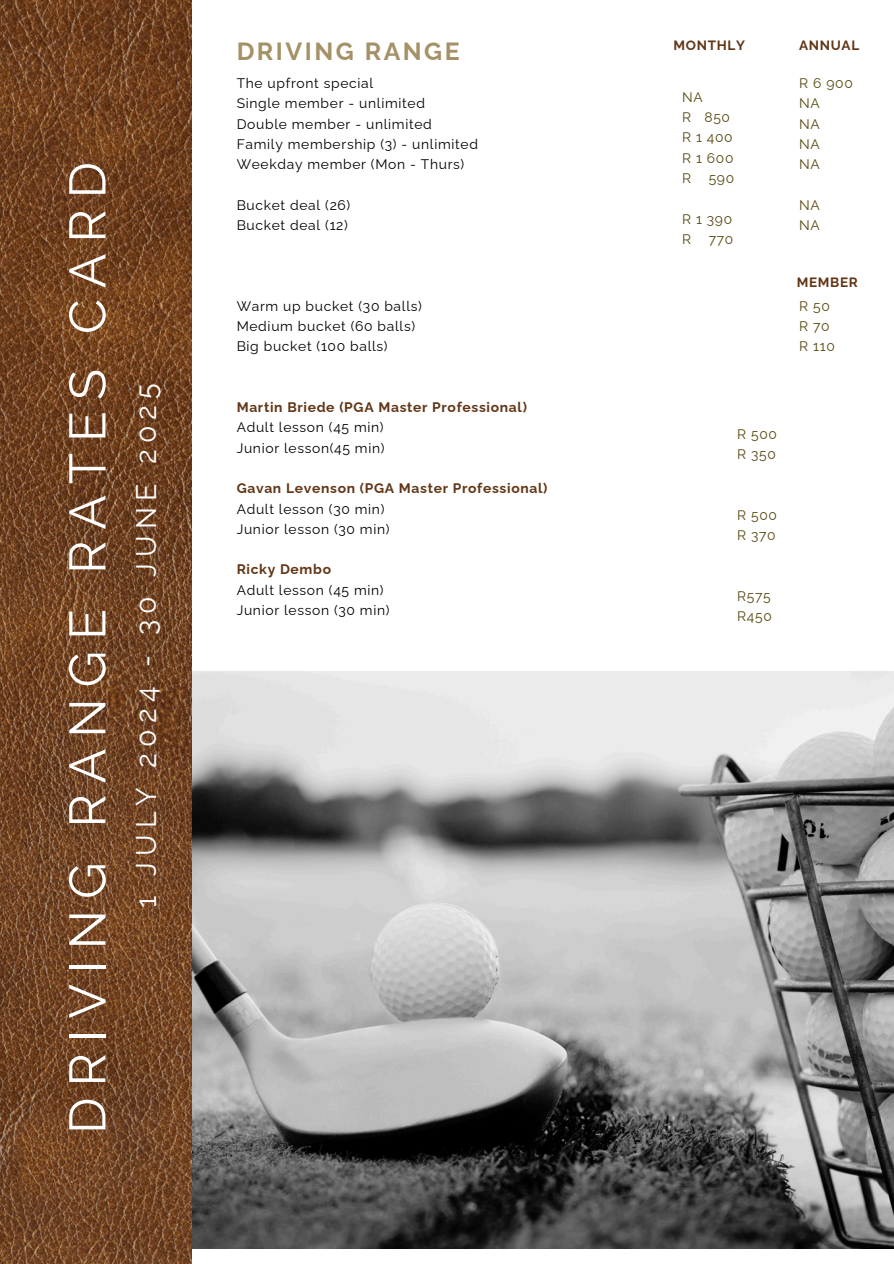
<style>
.page{position:relative;width:894px;height:1264px;background:#fff}
.page>*{position:absolute;margin:0;border:0;box-sizing:border-box;transform-origin:0 0}
.t1{font:51px "Raleway";letter-spacing:.215em;color:#fff}
.t2{font:28.5px "Raleway";letter-spacing:.215em;color:#fff}
.t3{font:700 24.75px "Raleway";letter-spacing:.1em;color:#a49167}
.t4{font:13.8px "Raleway";letter-spacing:.05em;color:#000}
.t5{font:700 13.8px "Raleway";letter-spacing:.05em;color:#623616}
.t6{font:13.8px/20.2px "Raleway";letter-spacing:.05em;color:#584910}
.t7{font:700 13.5px "Raleway";letter-spacing:.05em;color:#623616}
</style>
<div class="page">
<img style="left:0;top:0;width:192px;height:1263px">
<img style="left:192px;top:671px;width:701px;height:577px">
<p class="t1" style="left:57px;top:1133px;width:973px;rotate:-90deg">DRIVING RANGE RATES CARD</p>
<p class="t2" style="left:129px;top:907px;width:525px;rotate:-90deg">1 JULY 2024 - 30 JUNE 2025</p>
<p class="t3" style="left:236px;top:37px;width:224px">DRIVING RANGE</p>
<p class="t4" style="left:236px;top:75px;width:138px">The upfront special</p>
<p class="t4" style="left:236px;top:95px;width:190px">Single member - unlimited</p>
<p class="t4" style="left:236px;top:116px;width:197px">Double member - unlimited</p>
<p class="t4" style="left:236px;top:136px;width:243px">Family membership (3) - unlimited</p>
<p class="t4" style="left:236px;top:156px;width:229px">Weekday member (Mon - Thurs)</p>
<p class="t4" style="left:236px;top:197px;width:115px">Bucket deal (26)</p>
<p class="t4" style="left:236px;top:217px;width:113px">Bucket deal (12)</p>
<p class="t4" style="left:236px;top:298px;width:187px">Warm up bucket (30 balls)</p>
<p class="t4" style="left:236px;top:318px;width:180px">Medium bucket (60 balls)</p>
<p class="t4" style="left:236px;top:338px;width:152px">Big bucket (100 balls)</p>
<p class="t5" style="left:236px;top:399px;width:292px">Martin Briede (PGA Master Professional)</p>
<p class="t4" style="left:236px;top:419px;width:148px">Adult lesson (45 min)</p>
<p class="t4" style="left:236px;top:440px;width:149px">Junior lesson(45 min)</p>
<p class="t5" style="left:236px;top:480px;width:312px">Gavan Levenson (PGA Master Professional)</p>
<p class="t4" style="left:236px;top:500px;width:149px">Adult lesson (30 min)</p>
<p class="t4" style="left:236px;top:521px;width:154px">Junior lesson (30 min)</p>
<p class="t5" style="left:236px;top:561px;width:96px">Ricky Dembo</p>
<h4 class="t4" style="left:236px;top:581px;width:148px">Adult lesson (45 min)</h4>
<h4 class="t4" style="left:236px;top:602px;width:154px">Junior lesson (30 min)</h4>
<h2 class="t7" style="left:673px;top:37px;width:73px">MONTHLY</h2>
<p class="t7" style="left:798px;top:37px;width:62px">ANNUAL</p>
<h4 class="t6" style="left:682px;top:87px;width:53px">NA<br>R 850<br>R1400<br>R1600<br>R</h4>
<h4 class="t6" style="left:708px;top:168px;width:27px">590</h4>
<h4 class="t6" style="left:682px;top:208px;width:51px">R1390<br>R</h4>
<h4 class="t6" style="left:708px;top:229px;width:26px">770</h4>
<h4 class="t6" style="left:799px;top:73px;width:55px">R6900<br>NA<br>NA<br>NA<br>NA</h4>
<h3 class="t6" style="left:799px;top:195px;width:22px">NA<br>NA</h3>
<h3 class="t7" style="left:796px;top:274px;width:63px">MEMBER</h3>
<h3 class="t6" style="left:799px;top:296px;width:37px">R50<br>R70<br>R 110</h3>
<h4 class="t6" style="left:737px;top:424px;width:41px">R 500<br>R 350</h4>
<h4 class="t6" style="left:737px;top:505px;width:41px">R 500<br>R 370</h4>
<h4 class="t6" style="left:737px;top:586px;width:36px">R575<br>R450</h4>
</div>
